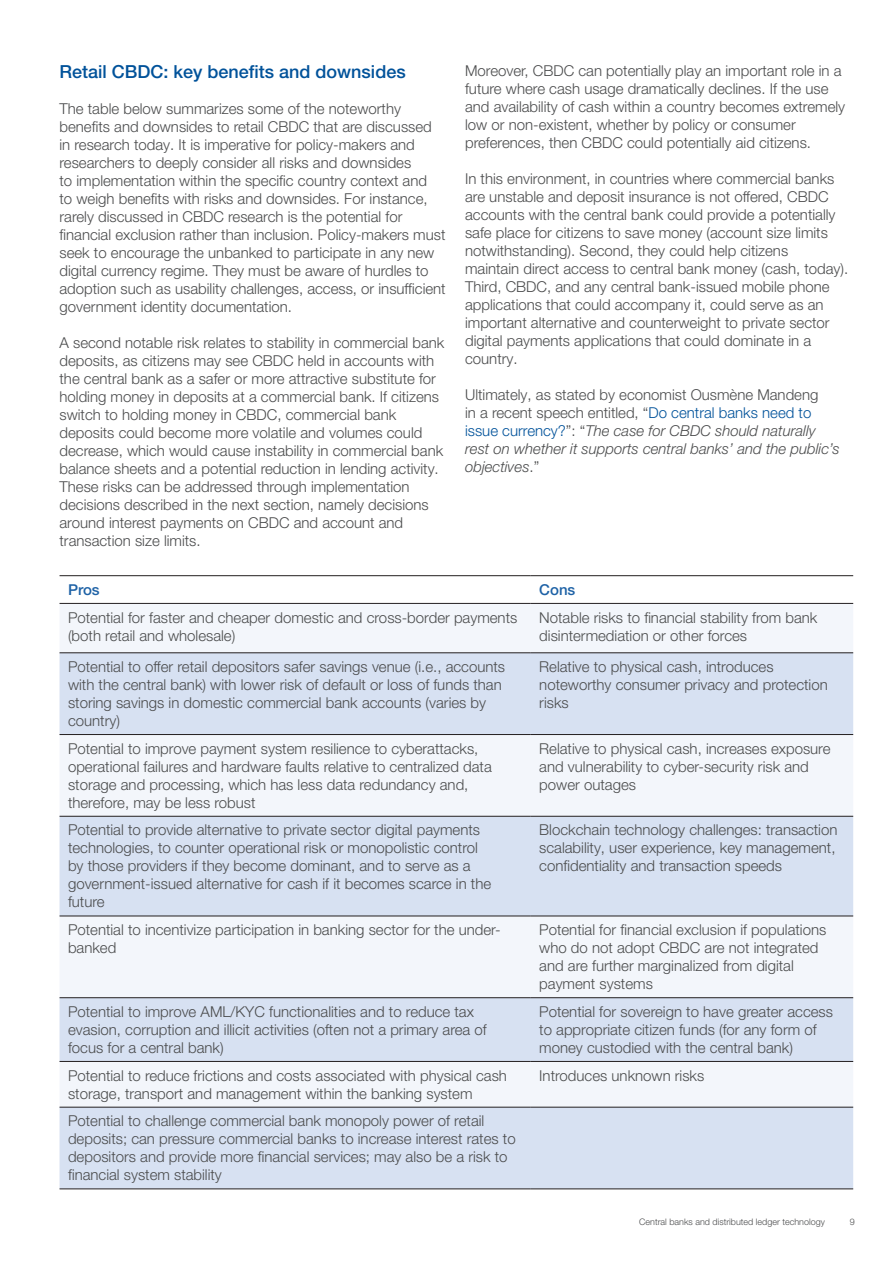
<style>
.page{position:relative;width:893px;height:1263px;background:#fff}
.page>*{position:absolute;margin:0;border:0;box-sizing:border-box;transform-origin:0 0}
.t1{font:500 18px "Helvetica Neue LT Pro";color:#01529a}
.t2{font:300 15px/18px "Helvetica Neue LT Pro";color:#4b4c4d}
.t3{font:italic 300 15px/18px "Helvetica Neue LT Pro";color:#4b4c4d}
.t4{font:500 15px "Helvetica Neue LT Pro";color:#1e62a6}
.t5{font:300 9px "Helvetica Neue LT Pro";color:#4b4c4d}
.s1{font-style:normal}
.s2{font-style:normal;color:#01529a}
</style>
<div class="page">
<svg style="left:60px;top:576px;width:793px;height:27px"></svg>
<div style="left:60px;top:604px;width:793px;height:48px;background:#f3f6fb"></div>
<svg style="left:60px;top:653px;width:793px;height:535px;fill:#d7e1f2"></svg>
<hr style="left:60px;top:575px;width:471px;height:1px;background:#231f20">
<hr style="left:531px;top:575px;width:322px;height:1px;background:#231f20">
<hr style="left:60px;top:603px;width:471px;height:1px;background:#231f20">
<hr style="left:531px;top:603px;width:322px;height:1px;background:#231f20">
<hr style="left:60px;top:652px;width:471px;height:1px;background:#231f20">
<hr style="left:60px;top:734px;width:471px;height:1px;background:#231f20">
<hr style="left:531px;top:652px;width:322px;height:1px;background:#231f20">
<hr style="left:531px;top:734px;width:322px;height:1px;background:#231f20">
<hr style="left:60px;top:816px;width:471px;height:1px;background:#231f20">
<hr style="left:60px;top:916px;width:471px;height:1px;background:#231f20">
<hr style="left:531px;top:816px;width:322px;height:1px;background:#231f20">
<hr style="left:531px;top:916px;width:322px;height:1px;background:#231f20">
<hr style="left:60px;top:997px;width:471px;height:1px;background:#231f20">
<hr style="left:60px;top:1061px;width:471px;height:1px;background:#231f20">
<hr style="left:531px;top:997px;width:322px;height:1px;background:#231f20">
<hr style="left:531px;top:1061px;width:322px;height:1px;background:#231f20">
<hr style="left:531px;top:1107px;width:322px;height:1px;background:#231f20">
<hr style="left:531px;top:1188px;width:322px;height:1px;background:#231f20">
<hr style="left:60px;top:1107px;width:471px;height:1px;background:#231f20">
<hr style="left:60px;top:1188px;width:471px;height:1px;background:#231f20">
<p class="t1" style="left:60px;top:61px;width:348px">Retail CBDC: key benefits and downsides</p>
<p class="t2" style="left:60px;top:100px;width:388px">The table below summarizes some of the noteworthy benefits and downsides to retail CBDC that are discussed in research today. It is imperative for policy-makers and researchers to deeply consider all risks and downsides<br>to implementation within the specific country context and<br>to weigh benefits with risks and downsides. For instance, rarely discussed in CBDC research is the potential for financial exclusion rather than inclusion. Policy-makers must seek to encourage the unbanked to participate in any new digital currency regime. They must be aware of hurdles to adoption such as usability challenges, access, or insufficient government identity documentation.</p>
<p class="t2" style="left:60px;top:334px;width:386px">A second notable risk relates to stability in commercial bank deposits, as citizens may see CBDC held in accounts with the central bank as a safer or more attractive substitute for holding money in deposits at a commercial bank. If citizens switch to holding money in CBDC, commercial bank deposits could become more volatile and volumes could decrease, which would cause instability in commercial bank balance sheets and a potential reduction in lending activity.<br>These risks can be addressed through implementation decisions described in the next section, namely decisions around interest payments on CBDC and account and transaction size limits.</p>
<p class="t4" style="left:68px;top:580px;width:33px">Pros</p>
<p class="t4" style="left:539px;top:580px;width:38px">Cons</p>
<p class="t2" style="left:68px;top:608px;width:451px">Potential for faster and cheaper domestic and cross-border payments (both retail and wholesale)</p>
<p class="t2" style="left:539px;top:608px;width:280px">Notable risks to financial stability from bank disintermediation or other forces</p>
<p class="t2" style="left:68px;top:657px;width:439px">Potential to offer retail depositors safer savings venue (i.e., accounts with the central bank) with lower risk of default or loss of funds than storing savings in domestic commercial bank accounts (varies by country)</p>
<p class="t2" style="left:539px;top:657px;width:290px">Relative to physical cash, introduces noteworthy consumer privacy and protection risks</p>
<p class="t2" style="left:68px;top:739px;width:425px">Potential to improve payment system resilience to cyberattacks, operational failures and hardware faults relative to centralized data storage and processing, which has less data redundancy and, therefore, may be less robust</p>
<p class="t2" style="left:539px;top:739px;width:293px">Relative to physical cash, increases exposure and vulnerability to cyber-security risk and power outages</p>
<p class="t2" style="left:68px;top:821px;width:425px">Potential to provide alternative to private sector digital payments technologies, to counter operational risk or monopolistic control by those providers if they become dominant, and to serve as a government-issued alternative for cash if it becomes scarce in the future</p>
<p class="t2" style="left:539px;top:821px;width:300px">Blockchain technology challenges: transaction scalability, user experience, key management, confidentiality and transaction speeds</p>
<p class="t2" style="left:68px;top:920px;width:434px">Potential to incentivize participation in banking sector for the under&shy;banked</p>
<p class="t2" style="left:539px;top:920px;width:288px">Potential for financial exclusion if populations who do not adopt CBDC are not integrated and are further marginalized from digital payment systems</p>
<p class="t2" style="left:68px;top:1002px;width:420px">Potential to improve AML/KYC functionalities and to reduce tax evasion, corruption and illicit activities (often not a primary area of focus for a central bank)</p>
<p class="t2" style="left:539px;top:1002px;width:295px">Potential for sovereign to have greater access to appropriate citizen funds (for any form of money custodied with the central bank)</p>
<p class="t2" style="left:68px;top:1066px;width:440px">Potential to reduce frictions and costs associated with physical cash storage, transport and management within the banking system</p>
<p class="t2" style="left:539px;top:1066px;width:167px">Introduces unknown risks</p>
<p class="t2" style="left:68px;top:1112px;width:449px">Potential to challenge commercial bank monopoly power of retail deposits; can pressure commercial banks to increase interest rates to depositors and provide more financial services; may also be a risk to financial system stability</p>
<p class="t2" style="left:465px;top:61px;width:382px">Moreover, CBDC can potentially play an important role in a future where cash usage dramatically declines. If the use and availability of cash within a country becomes extremely low or non-existent, whether by policy or consumer preferences, then CBDC could potentially aid citizens.</p>
<p class="t2" style="left:465px;top:169px;width:385px">In this environment, in countries where commercial banks are unstable and deposit insurance is not offered, CBDC accounts with the central bank could provide a potentially safe place for citizens to save money (account size limits notwithstanding). Second, they could help citizens<br>maintain direct access to central bank money (cash, today).<br>Third, CBDC, and any central bank-issued mobile phone applications that could accompany it, could serve as an important alternative and counterweight to private sector digital payments applications that could dominate in a country.</p>
<p class="t3" style="left:465px;top:385px;width:376px"><span class="s1">Ultimately, as stated by economist Ousmène Mandeng<br>in a recent speech entitled, “</span><span class="s2">Do central banks need to issue currency?</span><span class="s1">”: “</span>The case for CBDC should naturally rest on whether it supports central banks’ and the public’s objectives<span class="s1">.”</span></p>
<p class="t5" style="left:639px;top:1216px;width:187px">Central banks and distributed ledger technology</p>
<p class="t5" style="left:850px;top:1216px;width:7px">9</p>
</div>
